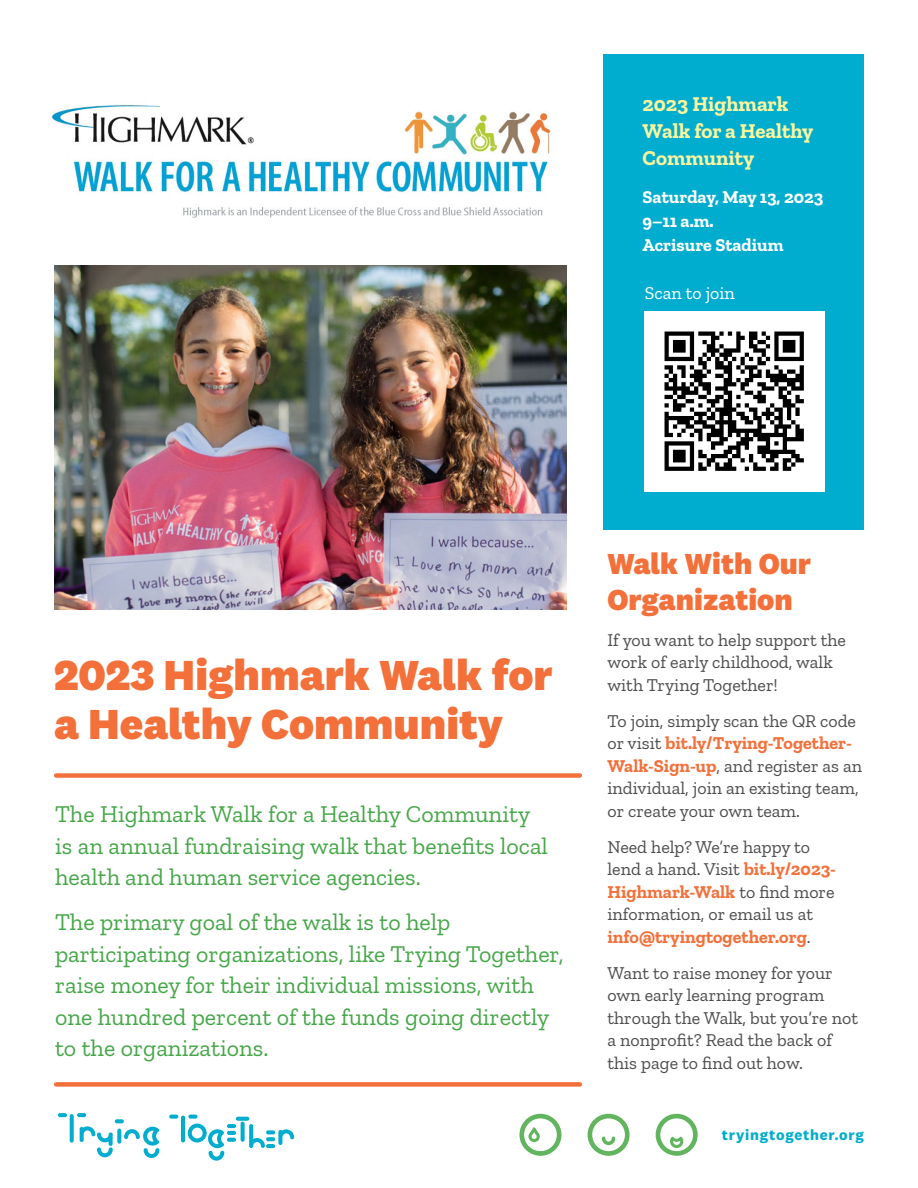
<style>
.page{position:relative;width:918px;height:1188px;background:#fff}
.page>*{position:absolute;margin:0;border:0;box-sizing:border-box;transform-origin:0 0}
.t1{font:800 43.5px/49.2px "National 2";color:#f3703a}
.t2{font:800 30px/36px "National 2";color:#f3703a}
.t3{font:24px/31.5px "Zilla Slab";color:#46a748}
.H2-green{font:700 21px/27px "Zilla Slab";color:#fdf59d}
.Body_Copy{font:18px/22.5px "Zilla Slab";color:#4d4d4f}
.Details{font:700 18px "Zilla Slab";color:#fff}
.Body_Copy-2{font:18px "Zilla Slab";color:#fff}
.t4{font:700 15px "National 2";letter-spacing:.05em;color:#00adcc}
.s1{font-weight:700;color:#f3703a}
</style>
<div class="page">
<div style="left:604px;top:54px;width:260px;height:475px;background:#00adcf"></div>
<img style="left:51px;top:104px;width:500px;height:114px">
<div style="left:56px;top:773px;width:524px;height:5px;background:#f3703a"></div>
<div style="left:56px;top:1082px;width:524px;height:5px;background:#f3703a"></div>
<svg style="left:58px;top:1113px;width:9px;height:4px"></svg>
<svg style="left:70px;top:1114px;width:4px;height:29px"></svg>
<svg style="left:77px;top:1113px;width:82px;height:45px"></svg>
<svg style="left:236px;top:1117px;width:13px;height:4px"></svg>
<svg style="left:188px;top:1115px;width:10px;height:4px"></svg>
<svg style="left:169px;top:1115px;width:9px;height:4px"></svg>
<hr style="left:181px;top:1116px;width:4px;height:26px;background:#00adcf;border-radius:2px">
<svg style="left:241px;top:1122px;width:4px;height:20px"></svg>
<svg style="left:249px;top:1124px;width:45px;height:24px"></svg>
<svg style="left:188px;top:1124px;width:48px;height:37px"></svg>
<img style="left:54px;top:266px;width:513px;height:343px">
<svg style="left:656px;top:1114px;width:42px;height:42px"></svg>
<svg style="left:519px;top:1114px;width:42px;height:42px"></svg>
<svg style="left:588px;top:1114px;width:42px;height:42px"></svg>
<img style="left:645px;top:311px;width:180px;height:180px">
<p class="H2-green" style="left:643px;top:91px;width:172px">2023 Highmark<br>Walk for a Healthy<br>Community</p>
<p class="Details" style="left:643px;top:186px;width:182px">Saturday, May 13, 2023</p>
<p class="Details" style="left:643px;top:210px;width:73px">9–11 a.m.</p>
<p class="Details" style="left:643px;top:234px;width:142px">Acrisure Stadium</p>
<p class="Body_Copy-2" style="left:645px;top:283px;width:92px">Scan to join</p>
<h1 class="t1" style="left:54px;top:650px;width:500px">2023 Highmark Walk for a Healthy Community</h1>
<p class="t3" style="left:55px;top:799px;width:494px">The Highmark Walk for a Healthy Community is an annual fundraising walk that benefits local health and human service agencies.</p>
<p class="t3" style="left:55px;top:907px;width:510px">The primary goal of the walk is to help participating organizations, like Trying Together, raise money for their individual missions, with one hundred percent of the funds going directly to the organizations.</p>
<h2 class="t2" style="left:608px;top:545px;width:205px">Walk With Our<br>Organization</h2>
<p class="Body_Copy" style="left:608px;top:629px;width:240px">If you want to help support the work of early childhood, walk with Trying Together!</p>
<p class="Body_Copy" style="left:608px;top:710px;width:256px">To join, simply scan the QR code or visit <span class="s1">bit.ly/Trying-Together-<br>Walk-Sign-up</span>, and register as an individual, join an existing team, or create your own team.</p>
<p class="Body_Copy" style="left:608px;top:836px;width:230px">Need help? We’re happy to lend a hand. Visit <span class="s1">bit.ly/2023-<br>Highmark-Walk</span> to find more information, or email us at <span class="s1">info@tryingtogether.org</span>.</p>
<p class="Body_Copy" style="left:608px;top:962px;width:252px">Want to raise money for your own early learning program through the Walk, but you’re not a nonprofit? Read the back of this page to find out how.</p>
<p class="t4" style="left:722px;top:1125px;width:144px">tryingtogether.org</p>
</div>
